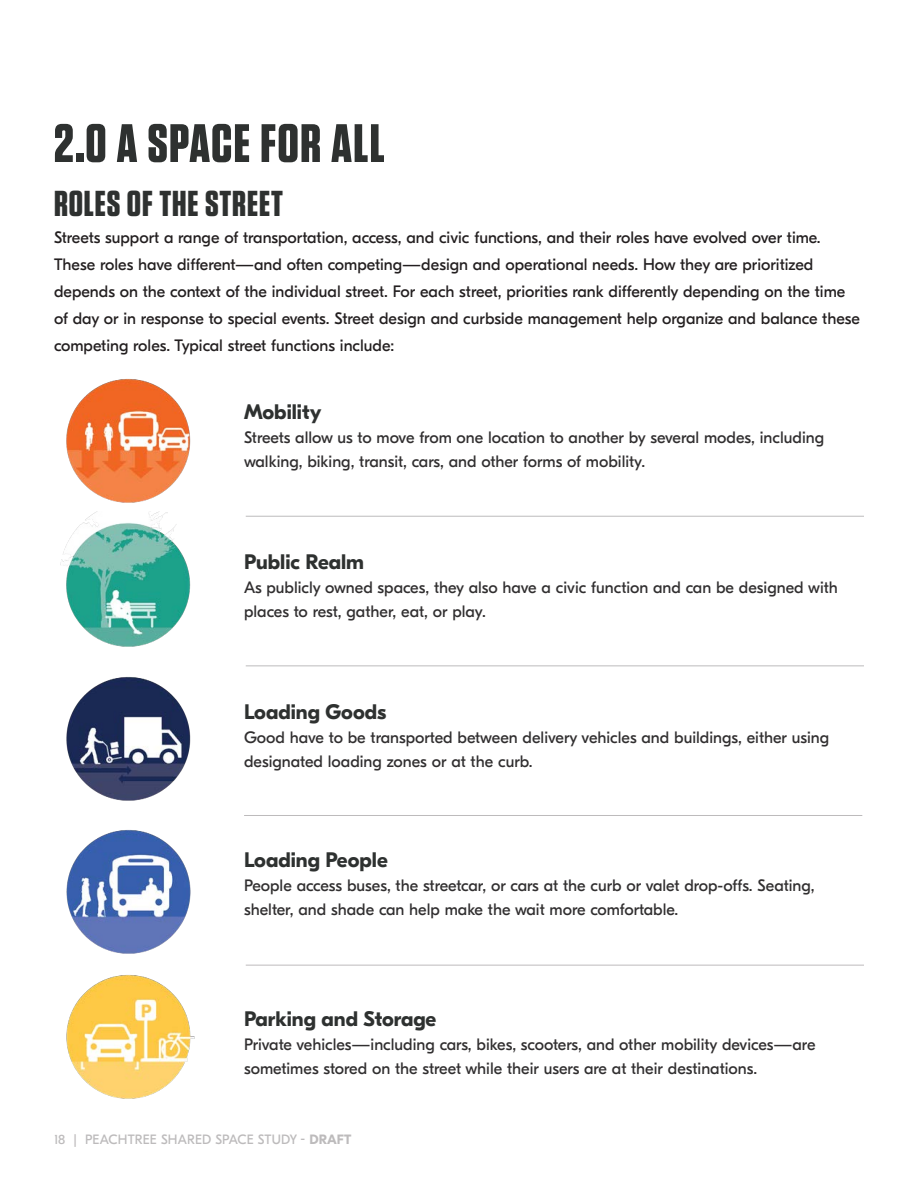
<style>
.page{position:relative;width:918px;height:1188px;background:#fff}
.page>*{position:absolute;margin:0;border:0;box-sizing:border-box;transform-origin:0 0}
.Subsection_Header{font:700 54px "Tungsten";letter-spacing:.025em;color:#2e3130}
.Heading_1{font:700 36px "Tungsten";letter-spacing:.025em;color:#2e3130}
.Heading_2_-_unaligne{font:700 21px "GT Eesti Display";color:#2e3130}
.Heading_2{font:700 21px "GT Eesti Display";color:#2e3130}
.Body_-_unaligned{font:16.5px/24px "GT Eesti Display";color:#312f30}
.Body{font:16.5px/27px "GT Eesti Display";color:#231f20}
.t1{font:13.5px "GT Eesti Display";letter-spacing:.01em;color:#bdbbbc}
.s1{font-weight:700}
</style>
<div class="page">
<hr style="left:246px;top:516px;width:618px;height:1px;background:#bdbbbc">
<img style="left:66px;top:677px;width:125px;height:124px">
<img style="left:66px;top:830px;width:125px;height:124px">
<img style="left:60px;top:379px;width:131px;height:268px">
<img style="left:66px;top:975px;width:129px;height:124px">
<hr style="left:246px;top:665px;width:618px;height:1px;background:#bdbbbc">
<hr style="left:244px;top:815px;width:618px;height:1px;background:#bdbbbc">
<hr style="left:246px;top:965px;width:618px;height:1px;background:#bdbbbc">
<p class="Subsection_Header" style="left:54px;top:114px;width:332px">2.0 A SPACE FOR ALL</p>
<p class="Heading_1" style="left:54px;top:184px;width:230px">ROLES OF THE STREET</p>
<p class="Body" style="left:54px;top:224px;width:808px">Streets support a range of transportation, access, and civic functions, and their roles have evolved over time.<br>These roles have different—and often competing—design and operational needs. How they are prioritized depends on the context of the individual street. For each street, priorities rank differently depending on the time of day or in response to special events. Street design and curbside management help organize and balance these competing roles. Typical street functions include:</p>
<p class="Heading_2_-_unaligne" style="left:244px;top:400px;width:79px">Mobility</p>
<p class="Body_-_unaligned" style="left:244px;top:426px;width:582px">Streets allow us to move from one location to another by several modes, including walking, biking, transit, cars, and other forms of mobility.</p>
<p class="Heading_2_-_unaligne" style="left:244px;top:550px;width:121px">Public Realm</p>
<p class="Body_-_unaligned" style="left:244px;top:576px;width:595px">As publicly owned spaces, they also have a civic function and can be designed with places to rest, gather, eat, or play.</p>
<p class="Heading_2_-_unaligne" style="left:244px;top:700px;width:144px">Loading Goods</p>
<p class="Body_-_unaligned" style="left:244px;top:725px;width:587px">Good have to be transported between delivery vehicles and buildings, either using designated loading zones or at the curb.</p>
<p class="Heading_2_-_unaligne" style="left:244px;top:848px;width:145px">Loading People</p>
<p class="Body_-_unaligned" style="left:244px;top:874px;width:572px">People access buses, the streetcar, or cars at the curb or valet drop-offs. Seating, shelter, and shade can help make the wait more comfortable.</p>
<p class="Heading_2" style="left:244px;top:1007px;width:194px">Parking and Storage</p>
<p class="Body_-_unaligned" style="left:244px;top:1033px;width:573px">Private vehicles—including cars, bikes, scooters, and other mobility devices—are sometimes stored on the street while their users are at their destinations.</p>
<p class="t1" style="left:54px;top:1132px;width:299px">18 | PEACHTREE SHARED SPACE STUDY - <span class="s1">DRAFT</span></p>
</div>
